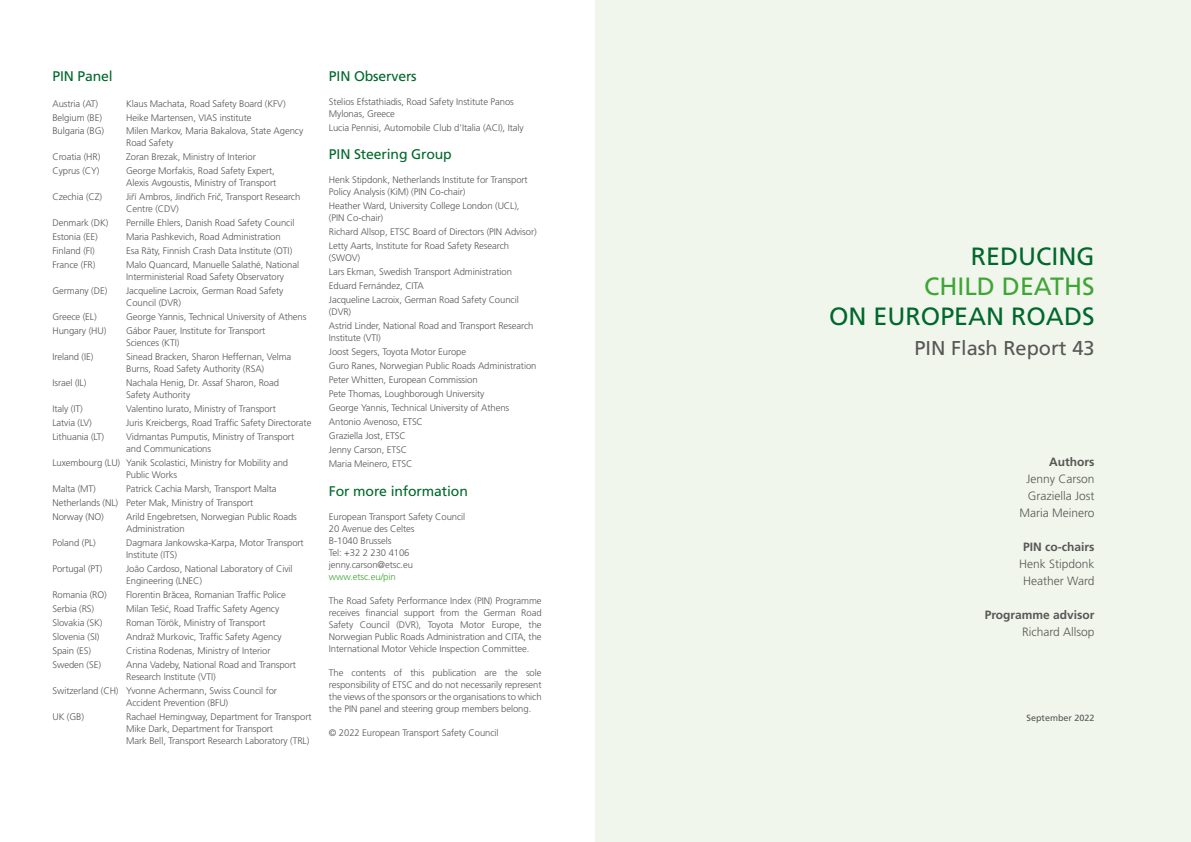
<style>
.page{position:relative;width:1191px;height:842px;background:#fff}
.page>*{position:absolute;margin:0;border:0;box-sizing:border-box;transform-origin:0 0}
.t1{font:25px "Frutiger LT Std";color:#00682c}
.t2{font:25px "Frutiger LT Std";color:#3fa535}
.t3{font:20px "Frutiger LT Std";color:#575756}
.t4{font:14px "Frutiger LT Std";letter-spacing:-.01em;color:#00682c}
.t5{font:300 12px/17px "Frutiger LT Std";color:#575756;text-align:right}
.t6{font:700 12px "Frutiger LT Std";color:#575756}
.t7{font:300 9.5px/12px "Frutiger LT Std";letter-spacing:-.01em;color:#575756}
.t8{font:300 9.5px "Frutiger LT Std";letter-spacing:-.01em;color:#3fa535}
.t9{font:9px "Frutiger LT Std";color:#575756}
</style>
<div class="page">
<div style="left:595px;top:0;width:596px;height:842px;background:#f1f6ec"></div>
<h3 class="t4" style="left:52px;top:67px;width:62px">PIN Panel</h3>
<p class="t7" style="left:52px;top:97px;width:47px">Austria (AT)</p>
<p class="t7" style="left:126px;top:97px;width:161px">Klaus Machata, Road Safety Board (KFV)</p>
<p class="t7" style="left:52px;top:111px;width:51px">Belgium (BE)</p>
<p class="t7" style="left:126px;top:111px;width:127px">Heike Martensen, VIAS institute</p>
<p class="t7" style="left:52px;top:125px;width:53px">Bulgaria (BG)</p>
<p class="t7" style="left:126px;top:125px;width:178px">Milen Markov, Maria Bakalova, State Agency<br>Road Safety</p>
<p class="t7" style="left:52px;top:151px;width:49px">Croatia (HR)</p>
<p class="t7" style="left:126px;top:151px;width:131px">Zoran Brezak, Ministry of Interior</p>
<p class="t7" style="left:52px;top:165px;width:49px">Cyprus (CY)</p>
<p class="t7" style="left:126px;top:165px;width:151px">George Morfakis, Road Safety Expert,<br>Alexis Avgoustis, Ministry of Transport</p>
<p class="t7" style="left:52px;top:191px;width:51px">Czechia (CZ)</p>
<p class="t7" style="left:126px;top:191px;width:176px">Jirˇí Ambros, Jindrˇich Fricˇ, Transport Research<br>Centre (CDV)</p>
<p class="t7" style="left:52px;top:217px;width:57px">Denmark (DK)</p>
<p class="t7" style="left:126px;top:217px;width:170px">Pernille Ehlers, Danish Road Safety Council</p>
<p class="t7" style="left:52px;top:231px;width:47px">Estonia (EE)</p>
<p class="t7" style="left:126px;top:231px;width:156px">Maria Pashkevich, Road Administration</p>
<p class="t7" style="left:52px;top:245px;width:44px">Finland (FI)</p>
<p class="t7" style="left:126px;top:245px;width:168px">Esa Räty, Finnish Crash Data Institute (OTI)</p>
<p class="t7" style="left:52px;top:259px;width:44px">France (FR)</p>
<p class="t7" style="left:126px;top:259px;width:174px">Malo Quancard, Manuelle Salathé, National<br>Interministerial Road Safety Observatory</p>
<p class="t7" style="left:52px;top:285px;width:56px">Germany (DE)</p>
<p class="t7" style="left:126px;top:285px;width:159px">Jacqueline Lacroix, German Road Safety<br>Council (DVR)</p>
<p class="t7" style="left:52px;top:311px;width:46px">Greece (EL)</p>
<p class="t7" style="left:126px;top:311px;width:182px">George Yannis, Technical University of Athens</p>
<p class="t7" style="left:52px;top:325px;width:55px">Hungary (HU)</p>
<p class="t7" style="left:126px;top:325px;width:141px">Gábor Pauer, Institute for Transport<br>Sciences (KTI)</p>
<p class="t7" style="left:52px;top:351px;width:43px">Ireland (IE)</p>
<p class="t7" style="left:126px;top:351px;width:167px">Sinead Bracken, Sharon Heffernan, Velma<br>Burns, Road Safety Authority (RSA)</p>
<p class="t7" style="left:52px;top:377px;width:35px">Israel (IL)</p>
<p class="t7" style="left:126px;top:377px;width:154px">Nachala Henig, Dr. Assaf Sharon, Road<br>Safety Authority</p>
<p class="t7" style="left:52px;top:403px;width:32px">Italy (IT)</p>
<p class="t7" style="left:126px;top:403px;width:151px">Valentino Iurato, Ministry of Transport</p>
<p class="t7" style="left:52px;top:417px;width:41px">Latvia (LV)</p>
<p class="t7" style="left:126px;top:417px;width:187px">Juris Kreicbergs, Road Traffic Safety Directorate</p>
<p class="t7" style="left:52px;top:431px;width:53px">Lithuania (LT)</p>
<p class="t7" style="left:126px;top:431px;width:169px">Vidmantas Pumputis, Ministry of Transport and Communications</p>
<p class="t7" style="left:126px;top:457px;width:163px;text-indent:-74px">Luxembourg (LU) Yanik Scolastici, Ministry for Mobility and<br>Public Works</p>
<p class="t7" style="left:52px;top:483px;width:45px">Malta (MT)</p>
<p class="t7" style="left:52px;top:482px;width:226px;line-height:14px;text-indent:74px">Patrick Cachia Marsh, Transport Malta<br>Netherlands (NL) Peter Mak, Ministry of Transport<br>Norway (NO)</p>
<p class="t7" style="left:126px;top:511px;width:172px">Arild Engebretsen, Norwegian Public Roads<br>Administration</p>
<p class="t7" style="left:52px;top:537px;width:45px">Poland (PL)</p>
<p class="t7" style="left:126px;top:537px;width:179px">Dagmara Jankowska-Karpa, Motor Transport<br>Institute (ITS)</p>
<p class="t7" style="left:52px;top:563px;width:52px">Portugal (PT)</p>
<p class="t7" style="left:126px;top:563px;width:168px">João Cardoso, National Laboratory of Civil<br>Engineering (LNEC)</p>
<p class="t7" style="left:52px;top:589px;width:56px">Romania (RO)</p>
<p class="t7" style="left:126px;top:589px;width:161px">Florentin Braˇcea, Romanian Traffic Police</p>
<p class="t7" style="left:52px;top:603px;width:43px">Serbia (RS)</p>
<p class="t7" style="left:126px;top:603px;width:155px">Milan Tešic´, Road Traffic Safety Agency</p>
<p class="t7" style="left:52px;top:617px;width:52px">Slovakia (SK)</p>
<p class="t7" style="left:126px;top:617px;width:141px">Roman Török, Ministry of Transport</p>
<p class="t7" style="left:52px;top:631px;width:48px">Slovenia (SI)</p>
<p class="t7" style="left:126px;top:631px;width:157px">Andraž Murkovic, Traffic Safety Agency</p>
<p class="t7" style="left:52px;top:645px;width:40px">Spain (ES)</p>
<p class="t7" style="left:126px;top:645px;width:146px">Cristina Rodenas, Ministry of Interior</p>
<p class="t7" style="left:52px;top:659px;width:50px">Sweden (SE)</p>
<p class="t7" style="left:126px;top:659px;width:171px">Anna Vadeby, National Road and Transport<br>Research Institute (VTI)</p>
<p class="t7" style="left:126px;top:685px;width:152px;text-indent:-74px">Switzerland (CH) Yvonne Achermann, Swiss Council for<br>Accident Prevention (BFU)</p>
<p class="t7" style="left:52px;top:711px;width:33px">UK (GB)</p>
<p class="t7" style="left:126px;top:711px;width:187px">Rachael Hemingway, Department for Transport<br>Mike Dark, Department for Transport<br>Mark Bell, Transport Research Laboratory (TRL)</p>
<h3 class="t4" style="left:329px;top:67px;width:89px">PIN Observers</h3>
<p class="t7" style="left:329px;top:95px;width:186px">Stelios Efstathiadis, Road Safety Institute Panos<br>Mylonas, Greece</p>
<p class="t7" style="left:329px;top:121px;width:196px">Lucia Pennisi, Automobile Club d’Italia (ACI), Italy</p>
<h3 class="t4" style="left:329px;top:146px;width:124px">PIN Steering Group</h3>
<p class="t7" style="left:329px;top:174px;width:200px">Henk Stipdonk, Netherlands Institute for Transport<br>Policy Analysis (KiM) (PIN Co-chair)</p>
<p class="t7" style="left:329px;top:200px;width:192px">Heather Ward, University College London (UCL), (PIN Co-chair)</p>
<p class="t7" style="left:329px;top:225px;width:209px;line-height:14px">Richard Allsop, ETSC Board of Directors (PIN Advisor)<br>Letty Aarts, Institute for Road Safety Research</p>
<p class="t7" style="left:329px;top:251px;width:191px;line-height:14px">(SWOV)<br>Lars Ekman, Swedish Transport Administration<br>Eduard Fernández, CITA<br>Jacqueline Lacroix, German Road Safety Council</p>
<p class="t7" style="left:329px;top:305px;width:206px;line-height:14px">(DVR)<br>Astrid Linder, National Road and Transport Research</p>
<p class="t7" style="left:329px;top:331px;width:209px;line-height:14px">Institute (VTI)<br>Joost Segers, Toyota Motor Europe<br>Guro Ranes, Norwegian Public Roads Administration<br>Peter Whitten, European Commission<br>Pete Thomas, Loughborough University<br>George Yannis, Technical University of Athens<br>Antonio Avenoso, ETSC<br>Graziella Jost, ETSC<br>Jenny Carson, ETSC<br>Maria Meinero, ETSC</p>
<h3 class="t4" style="left:329px;top:483px;width:140px">For more information</h3>
<p class="t7" style="left:329px;top:511px;width:138px">European Transport Safety Council<br>20 Avenue des Celtes<br>B-1040 Brussels<br>Tel: +32 2 230 4106 jenny.carson@etsc.eu</p>
<p class="t8" style="left:329px;top:571px;width:68px">www.etsc.eu/pin</p>
<p class="t7" style="left:329px;top:595px;width:214px;text-align:justify">The Road Safety Performance Index (PIN) Programme receives financial support from the German Road Safety Council (DVR), Toyota Motor Europe, the Norwegian Public Roads Administration and CITA, the International Motor Vehicle Inspection Committee.</p>
<p class="t7" style="left:329px;top:667px;width:214px;text-align:justify">The contents of this publication are the sole responsibility of ETSC and do not necessarily represent the views of the sponsors or the organisations to which the PIN panel and steering group members belong.</p>
<p class="t7" style="left:329px;top:727px;width:171px">© 2022 European Transport Safety Council</p>
<h1 class="t1" style="left:971px;top:241px;width:125px">REDUCING</h1>
<h1 class="t2" style="left:924px;top:271px;width:172px">CHILD DEATHS</h1>
<h1 class="t1" style="left:829px;top:301px;width:267px">ON EUROPEAN ROADS</h1>
<h2 class="t3" style="left:914px;top:336px;width:182px">PIN Flash Report 43</h2>
<p class="t6" style="left:1049px;top:455px;width:47px">Authors</p>
<p class="t5" style="left:1019px;top:471px;width:77px">Jenny Carson<br>Graziella Jost<br>Maria Meinero</p>
<p class="t6" style="left:1023px;top:540px;width:73px">PIN co-chairs</p>
<p class="t5" style="left:1019px;top:556px;width:77px;text-align:center">Henk Stipdonk<br>Heather Ward</p>
<p class="t6" style="left:984px;top:608px;width:111px">Programme advisor</p>
<p class="t5" style="left:1022px;top:624px;width:74px">Richard Allsop</p>
<p class="t9" style="left:1026px;top:713px;width:70px">September 2022</p>
</div>
